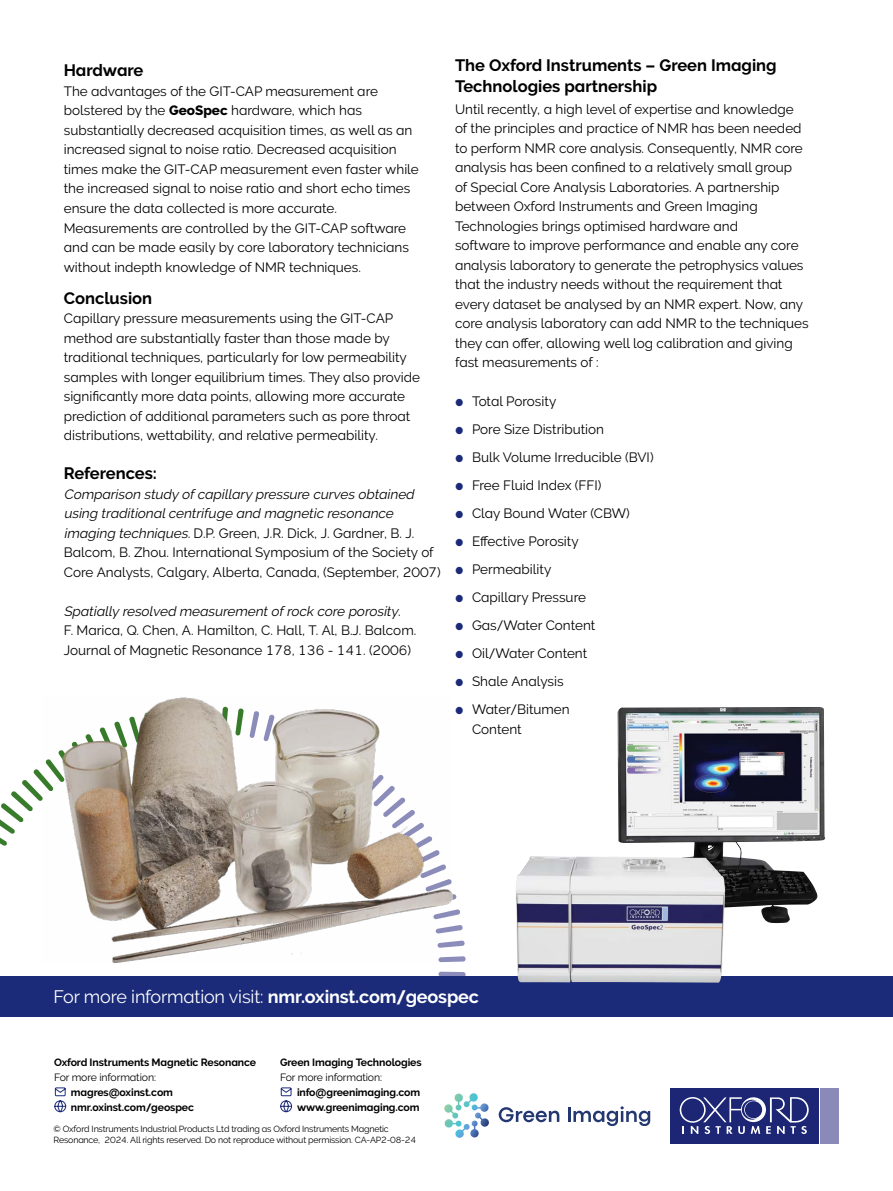
<style>
.page{position:relative;width:893px;height:1191px;background:#fff}
.page>*{position:absolute;margin:0;border:0;box-sizing:border-box;transform-origin:0 0}
.t1{font:18px "Oxford Raleway Regular";letter-spacing:-.01em;color:#fff}
.t2{font:16.5px/21px "Oxford Raleway Bold";color:#000}
.t3{font:13.5px/19.5px "Oxford Raleway Regular";color:#000}
.t4{font:10.5px/15px "Oxford Raleway Bold";letter-spacing:-.01em;color:#000}
.t5{font:10.5px "Oxford Raleway Regular";letter-spacing:-.01em;color:#000}
.t6{font:8.85px/10.6px "Oxford Raleway Regular";letter-spacing:-.02em;color:#000}
.s1{font-family:"Oxford Raleway Extra";font-weight:700}
.s2{font-style:italic}
.s3{color:#1b2b79}
.s4{font-family:"Oxford Raleway Bold"}
</style>
<div class="page">
<svg style="left:0;top:769px;width:43px;height:77px"></svg>
<svg style="left:452px;top:940px;width:13px;height:7px"></svg>
<svg style="left:452px;top:956px;width:14px;height:6px"></svg>
<svg style="left:438px;top:971px;width:28px;height:5px"></svg>
<div style="left:0;top:976px;width:893px;height:40px;background:#1b2b79"></div>
<img style="left:617px;top:707px;width:208px;height:216px">
<img style="left:516px;top:856px;width:209px;height:126px">
<img style="left:43px;top:697px;width:409px;height:266px">
<svg style="left:54px;top:1087px;width:13px;height:26px"></svg>
<div style="left:668px;top:1086px;width:173px;height:59px;background:linear-gradient(to bottom,#1c2674,#1c2674)"></div>
<div style="left:670px;top:1087px;width:148px;height:56px;background:#1c2674"></div>
<div style="left:820px;top:1087px;width:19px;height:56px;background:#8b89b7"></div>
<svg style="left:679px;top:1097px;width:130px;height:37px"></svg>
<svg style="left:499px;top:1107px;width:60px;height:15px"></svg>
<svg style="left:568px;top:1106px;width:82px;height:20px"></svg>
<svg style="left:277px;top:1016px;width:212px;height:122px"></svg>
<p class="t2" style="left:64px;top:60px;width:81px">Hardware</p>
<p class="t3" style="left:64px;top:81px;width:357px">The advantages of the GIT-CAP measurement are bolstered by the <span class="s1">GeoSpec</span> hardware, which has substantially decreased acquisition times, as well as an increased signal to noise ratio. Decreased acquisition times make the GIT-CAP measurement even faster while the increased signal to noise ratio and short echo times ensure the data collected is more accurate.<br>Measurements are controlled by the GIT-CAP software and can be made easily by core laboratory technicians without indepth knowledge of NMR techniques.</p>
<p class="t2" style="left:64px;top:288px;width:90px">Conclusion</p>
<p class="t3" style="left:64px;top:309px;width:358px">Capillary pressure measurements using the GIT-CAP method are substantially faster than those made by traditional techniques, particularly for low permeability samples with longer equilibrium times. They also provide significantly more data points, allowing more accurate prediction of additional parameters such as pore throat distributions, wettability, and relative permeability.</p>
<p class="t2" style="left:64px;top:463px;width:95px">References:</p>
<p class="t3" style="left:64px;top:484px;width:378px"><span class="s2">Comparison study of capillary pressure curves obtained using traditionalcentrifuge and magnetic resonance imaging techniques.</span>D.P. Green, J.R. Dick, J. Gardner, B. J.<br>Balcom, B. Zhou. International Symposium of the Society of Core Analysts, Calgary, Alberta, Canada, (September, 2007)</p>
<p class="t3" style="left:64px;top:601px;width:354px"><span class="s2">Spatially resolved measurementof rock core porosity</span>.<br>F. Marica, Q. Chen, A. Hamilton, C. Hall, T. Al, B.J. Balcom.<br>Journal of Magnetic Resonance 178, 136 - 141. (2006)</p>
<p class="t2" style="left:455px;top:55px;width:323px">The Oxford Instruments – Green Imaging<br>Technologies partnership</p>
<p class="t3" style="left:455px;top:99px;width:355px">Until recently, a high level of expertise and knowledge of the principles and practice of NMR has been needed to perform NMR core analysis. Consequently, NMR core analysis has been confined to a relatively small group<br>of Special Core Analysis Laboratories. A partnership between Oxford Instruments and Green Imaging Technologies brings optimised hardware and<br>software to improve performance and enable any core analysis laboratory to generate the petrophysics values that the industry needs without the requirement that every dataset be analysed by an NMR expert. Now, any core analysis laboratory can add NMR to the techniques they can offer, allowing well log calibration and giving fast measurements of :</p>
<p class="t3" style="left:455px;top:391px;width:103px"><span class="s3">•</span> Total Porosity</p>
<p class="t3" style="left:455px;top:419px;width:151px"><span class="s3">•</span> Pore Size Distribution</p>
<p class="t3" style="left:455px;top:447px;width:200px"><span class="s3">•</span> Bulk Volume Irreducible (BVI)</p>
<p class="t3" style="left:455px;top:475px;width:148px"><span class="s3">•</span> Free Fluid Index (FFI)</p>
<p class="t3" style="left:455px;top:503px;width:176px"><span class="s3">•</span> Clay Bound Water (CBW)</p>
<p class="t3" style="left:455px;top:531px;width:125px"><span class="s3">•</span> Effective Porosity</p>
<p class="t3" style="left:455px;top:559px;width:98px"><span class="s3">•</span> Permeability</p>
<p class="t3" style="left:455px;top:587px;width:132px"><span class="s3">•</span> Capillary Pressure</p>
<p class="t3" style="left:455px;top:615px;width:142px"><span class="s3">•</span> Gas/Water Content</p>
<p class="t3" style="left:455px;top:643px;width:134px"><span class="s3">•</span> Oil/Water Content</p>
<p class="t3" style="left:455px;top:671px;width:110px"><span class="s3">•</span> Shale Analysis</p>
<p class="t3" style="left:472px;top:699px;width:99px;text-indent:-17px"><span class="s3">•</span> Water/Bitumen<br>Content</p>
<h1 class="t1" style="left:54px;top:985px;width:427px">For more information visit: <span class="s4">nmr.oxinst.com/geospec</span></h1>
<p class="t4" style="left:54px;top:1054px;width:204px">Oxford Instruments Magnetic Resonance</p>
<p class="t5" style="left:54px;top:1070px;width:103px">For more information:</p>
<p class="t4" style="left:71px;top:1084px;width:125px">magres@oxinst.com nmr.oxinst.com/geospec</p>
<p class="t4" style="left:280px;top:1054px;width:143px">Green Imaging Technologies</p>
<p class="t5" style="left:280px;top:1070px;width:103px">For more information:</p>
<p class="t4" style="left:297px;top:1084px;width:125px">info@greenimaging.com www.greenimaging.com</p>
<p class="t6" style="left:54px;top:1123px;width:364px">© Oxford Instruments Industrial Products Ltd trading as Oxford Instruments Magnetic<br>Resonance, 2024. All rights reserved. Do not reproduce without permission. CA-AP2-08-24</p>
</div>
